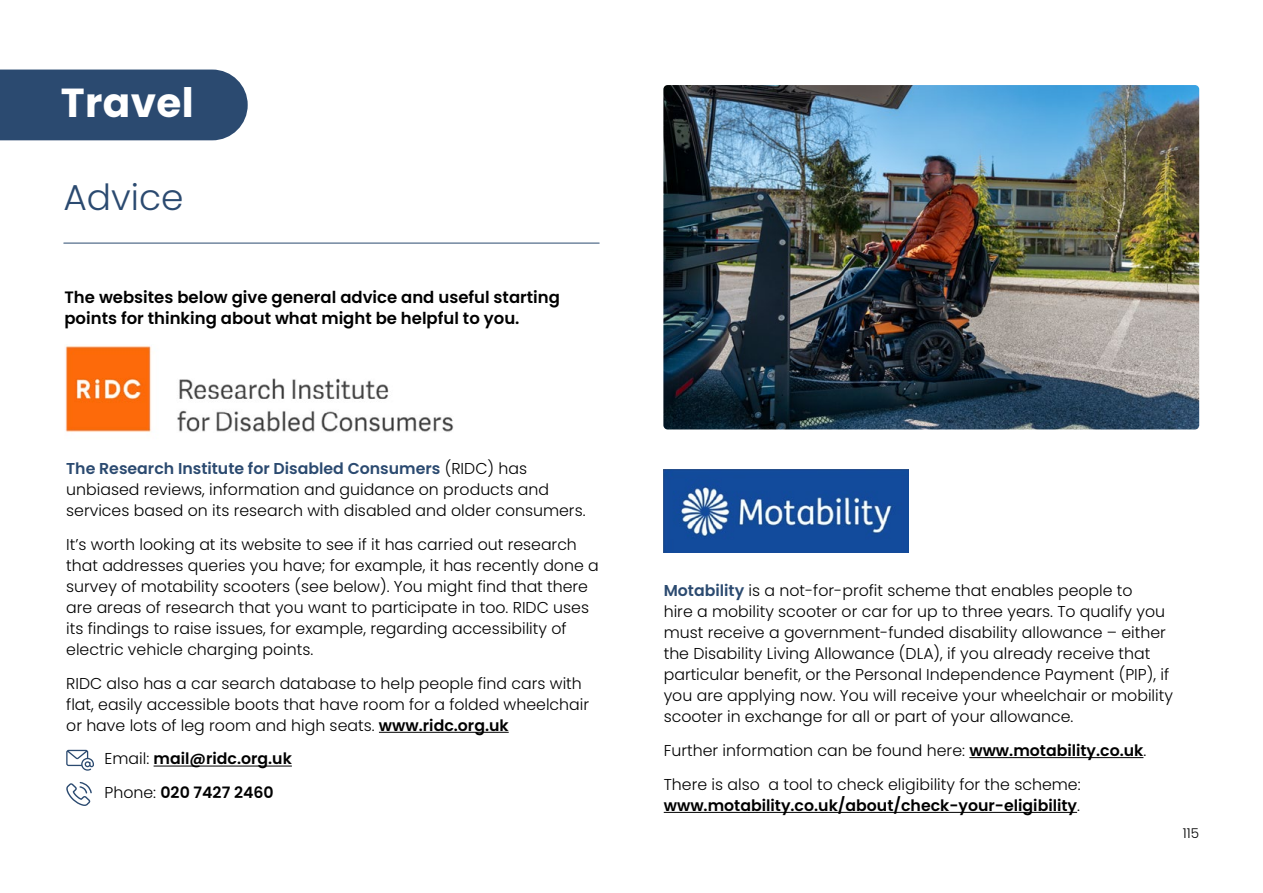
<style>
.page{position:relative;width:1263px;height:893px;background:#fff}
.page>*{position:absolute;margin:0;border:0;box-sizing:border-box;transform-origin:0 0}
.Subheading_H3_-_In_c{font:700 40.5px "Poppins";letter-spacing:.01em;color:#fff}
.Subheading_H4_-_Ligh{font:300 36px "Poppins";color:#2b4a70}
.Intro_Para_P{font:600 16.5px/21px "Poppins";color:#000}
.Body_Copy_P{font:300 15.75px/21px "Poppins";color:#000}
.Body_Copy_P-2{font:600 15.75px/21px "Poppins";color:#000}
.t1{font:300 13.5px "Poppins";color:#000}
.s1{font-weight:600;color:#2b4a70}
.s2{font-weight:600}
.s3{font-weight:300}
</style>
<div class="page">
<div style="left:0;top:70px;width:248px;height:70px;background:#2b4a70"></div>
<hr style="left:64px;top:243px;width:535px;height:1px;background:#2b4a70">
<svg style="left:66px;top:782px;width:26px;height:24px"></svg>
<svg style="left:66px;top:750px;width:28px;height:21px"></svg>
<img style="left:65px;top:346px;width:389px;height:86px">
<hr style="left:379px;top:732px;width:130px;height:1px;background:#000">
<hr style="left:154px;top:766px;width:138px;height:1px;background:#000">
<img style="left:663px;top:85px;width:536px;height:344px">
<img style="left:664px;top:469px;width:245px;height:83px">
<hr style="left:969px;top:757px;width:174px;height:1px;background:#000">
<hr style="left:664px;top:812px;width:413px;height:1px;background:#000">
<h3 class="Subheading_H3_-_In_c" style="left:61px;top:79px;width:135px">Travel</h3>
<h4 class="Subheading_H4_-_Ligh" style="left:63px;top:176px;width:122px">Advice</h4>
<p class="Intro_Para_P" style="left:64px;top:287px;width:497px">The websites below give general advice and useful starting points for thinking about what might be helpful to you.</p>
<p class="Body_Copy_P" style="left:66px;top:458px;width:521px"><span class="s1">The Research Institute for Disabled Consumers</span> (RIDC) has unbiased reviews, information and guidance on products and services based on its research with disabled and older consumers.</p>
<p class="Body_Copy_P" style="left:66px;top:534px;width:534px">It’s worth looking at its website to see if it has carried out research that addresses queries you have; for example, it has recently done a survey of motability scooters (see below). You might find that there are areas of research that you want to participate in too. RIDC uses its findings to raise issues, for example, regarding accessibility of electric vehicle charging points.</p>
<p class="Body_Copy_P" style="left:66px;top:673px;width:524px">RIDC also has a car search database to help people find cars with flat, easily accessible boots that have room for a folded wheelchair or have lots of leg room and high seats. <span class="s2">www.ridc.org.uk</span></p>
<p class="Body_Copy_P-2" style="left:104px;top:748px;width:189px"><span class="s3">Email:</span> mail@ridc.org.uk</p>
<p class="Body_Copy_P-2" style="left:104px;top:782px;width:171px"><span class="s3">Phone:</span> 020 7427 2460</p>
<p class="Body_Copy_P" style="left:664px;top:580px;width:511px"><span class="s1">Motability</span> is a not-for-profit scheme that enables people to<br>hire a mobility scooter or car for up to three years. To qualify you must receive a government-funded disability allowance – either the Disability Living Allowance (DLA), if you already receive that particular benefit, or the Personal Independence Payment (PIP), if you are applying now. You will receive your wheelchair or mobility scooter in exchange for all or part of your allowance.</p>
<p class="Body_Copy_P" style="left:664px;top:740px;width:484px">Further information can be found here: <span class="s2">www.motability.co.uk</span>.</p>
<p class="Body_Copy_P-2" style="left:664px;top:774px;width:418px"><span class="s3">There is also a tool to check eligibility for the scheme: </span>www.motability.co.uk/about/check-your-eligibility<span class="s3">.</span></p>
<p class="t1" style="left:1183px;top:825px;width:18px">115</p>
</div>
